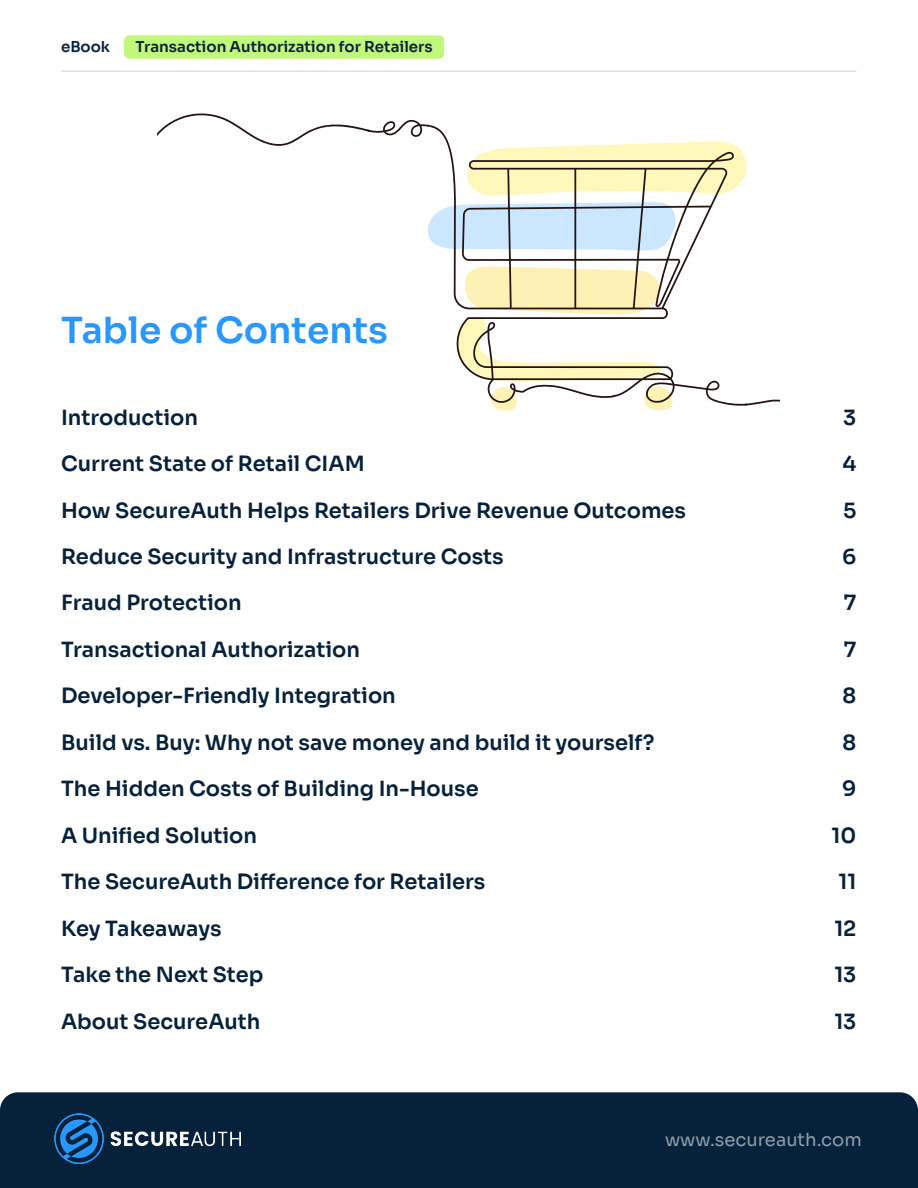
<style>
.page{position:relative;width:918px;height:1188px;background:#fff}
.page>*{position:absolute;margin:0;border:0;box-sizing:border-box;transform-origin:0 0}
.t1{font:36px "Sora";color:#2898ff}
.t2{font:21px "Sora";color:#06223b}
.t3{font:18px "Sora";color:#909eaa}
.t4{font:15px "Sora";color:#06223b}
</style>
<div class="page">
<div style="left:124px;top:35px;width:320px;height:24px;background:#c1f87c;border-radius:5px"></div>
<hr style="left:61px;top:71px;width:795px;height:1px;background:#dce0e4">
<div style="left:0;top:1092px;width:918px;height:96px;background:#06223b"></div>
<img style="left:54px;top:1114px;width:187px;height:50px">
<svg style="left:494px;top:406px;width:178px;height:5px"></svg>
<svg style="left:370px;top:120px;width:377px;height:286px"></svg>
<svg style="left:744px;top:399px;width:35px;height:7px"></svg>
<svg style="left:158px;top:113px;width:212px;height:33px"></svg>
<p class="t4" style="left:61px;top:40px;width:51px">eBook</p>
<p class="t4" style="left:136px;top:40px;width:299px">Transaction Authorization for Retailers</p>
<h1 class="t1" style="left:61px;top:315px;width:328px">Table of Contents</h1>
<p class="t2" style="left:61px;top:408px;width:139px">Introduction</p>
<p class="t2" style="left:843px;top:408px;width:15px">3</p>
<p class="t2" style="left:843px;top:455px;width:15px">4</p>
<p class="t2" style="left:61px;top:455px;width:305px">Current State of Retail CIAM</p>
<p class="t2" style="left:61px;top:501px;width:627px">How SecureAuth Helps Retailers Drive Revenue Outcomes</p>
<p class="t2" style="left:843px;top:501px;width:15px">5</p>
<p class="t2" style="left:61px;top:548px;width:444px">Reduce Security and Infrastructure Costs</p>
<p class="t2" style="left:842px;top:548px;width:16px">6</p>
<p class="t2" style="left:61px;top:594px;width:182px">Fraud Protection</p>
<p class="t2" style="left:844px;top:594px;width:14px">7</p>
<p class="t2" style="left:61px;top:641px;width:301px">Transactional Authorization</p>
<p class="t2" style="left:844px;top:641px;width:14px">7</p>
<p class="t2" style="left:61px;top:687px;width:336px">Developer-Friendly Integration</p>
<p class="t2" style="left:843px;top:687px;width:15px">8</p>
<p class="t2" style="left:61px;top:733px;width:595px">Build vs. Buy: Why not save money and build it yourself?</p>
<p class="t2" style="left:843px;top:733px;width:15px">8</p>
<p class="t2" style="left:61px;top:780px;width:419px">The Hidden Costs of Building In-House</p>
<p class="t2" style="left:61px;top:818px;width:198px">A Unified Solution</p>
<p class="t2" style="left:832px;top:826px;width:26px">10</p>
<p class="t2" style="left:61px;top:865px;width:426px">The SecureAuth Difference for Retailers</p>
<p class="t2" style="left:839px;top:873px;width:19px">11</p>
<p class="t2" style="left:61px;top:919px;width:162px">Key Takeaways</p>
<p class="t2" style="left:834px;top:919px;width:24px">12</p>
<p class="t2" style="left:834px;top:966px;width:24px">13</p>
<p class="t2" style="left:842px;top:780px;width:16px">9</p>
<p class="t2" style="left:61px;top:966px;width:204px">Take the Next Step</p>
<p class="t2" style="left:61px;top:1012px;width:201px">About SecureAuth</p>
<p class="t2" style="left:834px;top:1012px;width:24px">13</p>
<p class="t3" style="left:665px;top:1132px;width:198px">www.secureauth.com</p>
</div>
